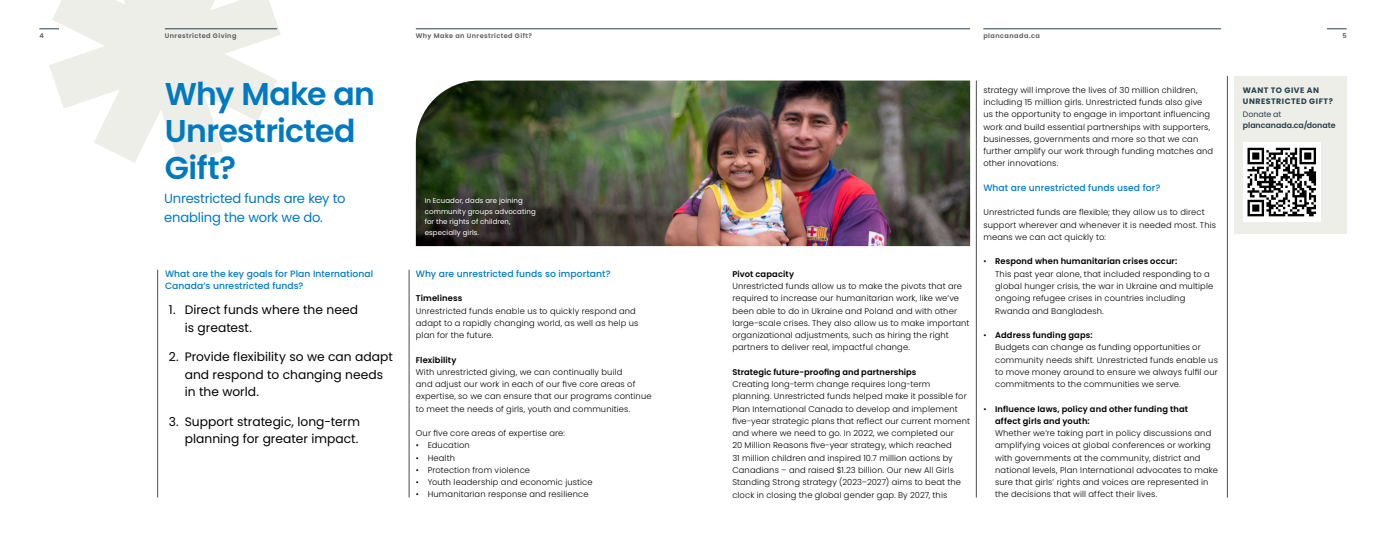
<style>
.page{position:relative;width:1386px;height:536px;background:#fff}
.page>*{position:absolute;margin:0;border:0;box-sizing:border-box;transform-origin:0 0}
.t1{font:600 31.5px/36.8px "Poppins";letter-spacing:-.02em;color:#0079c1}
.t2{font:13.12px/18.4px "Poppins";letter-spacing:-.015em;color:#0079c1}
.t3{font:12.25px/17.5px "Poppins";letter-spacing:.005em;color:#000}
.t4{font:500 9.19px/12.2px "Poppins";letter-spacing:.005em;color:#0079c1}
.t5{font:300 8.31px/12.2px "Poppins";letter-spacing:.015em;color:#000}
.t6{font:600 8.31px/12.2px "Poppins";letter-spacing:.015em;color:#000}
.t7{font:700 7.88px/10.5px "Poppins";letter-spacing:.06em;color:#29404e}
.t8{font:600 7.88px "Poppins";letter-spacing:-.005em;color:#29404e}
.t9{font:7.88px "Poppins";letter-spacing:-.005em;color:#29404e}
.t10{font:7px/10.5px "Poppins";letter-spacing:.015em;color:#fff}
.t11{font:600 6.56px "Poppins";letter-spacing:.065em;color:#58595b}
.s1{font-weight:600}
.s2{font-weight:300}
</style>
<div class="page">
<svg style="left:49px;top:0;width:232px;height:166px;fill:#eeeee8"></svg>
<hr style="left:158px;top:270px;width:1px;height:227px;background:#4d4d4f">
<hr style="left:409px;top:270px;width:1px;height:227px;background:#4d4d4f">
<hr style="left:976px;top:80px;width:1px;height:417px;background:#4d4d4f">
<hr style="left:1227px;top:76px;width:1px;height:421px;background:#4d4d4f">
<img style="left:416px;top:80px;width:554px;height:166px">
<div style="left:1234px;top:77px;width:113px;height:157px;background:#eeeee8"></div>
<div style="left:1243px;top:142px;width:78px;height:79px;background:#fff"></div>
<svg style="left:1248px;top:148px;width:68px;height:68px"></svg>
<hr style="left:983px;top:29px;width:238px;height:1px;background:#29404e">
<svg style="left:1327px;top:29px;width:20px;height:1px"></svg>
<hr style="left:165px;top:29px;width:112px;height:1px;background:#29404e">
<svg style="left:39px;top:29px;width:20px;height:1px"></svg>
<hr style="left:416px;top:29px;width:554px;height:1px;background:#29404e">
<p class="t11" style="left:39px;top:32px;width:6px">4</p>
<p class="t11" style="left:165px;top:32px;width:73px">Unrestricted Giving</p>
<p class="t11" style="left:416px;top:32px;width:118px">Why Make an Unrestricted Gift?</p>
<p class="t11" style="left:983px;top:32px;width:58px">plancanada.ca</p>
<p class="t11" style="left:1342px;top:32px;width:6px">5</p>
<h1 class="t1" style="left:165px;top:76px;width:212px">Why Make an<br>Unrestricted<br>Gift?</h1>
<h2 class="t2" style="left:164px;top:189px;width:183px">Unrestricted funds are key to enabling the work we do.</h2>
<p class="t4" style="left:165px;top:267px;width:210px">What are the key goals for Plan International<br>Canada’s unrestricted funds?</p>
<h3 class="t3" style="left:185px;top:301px;width:175px;text-indent:-16px">1. Direct funds where the need is greatest.</h3>
<h3 class="t3" style="left:185px;top:348px;width:210px;text-indent:-16px">2. Provide flexibility so we can adapt and respond to changing needs in the world.</h3>
<h3 class="t3" style="left:169px;top:412px;width:193px;text-align:right">3. Support strategic, long-term planning for greater impact.</h3>
<p class="t10" style="left:425px;top:195px;width:113px">In Ecuador, dads are joining community groups advocating for the rights of children, especially girls.</p>
<p class="t4" style="left:416px;top:267px;width:196px">Why are unrestricted funds so important?</p>
<p class="t6" style="left:416px;top:292px;width:48px">Timeliness</p>
<p class="t5" style="left:416px;top:304px;width:224px">Unrestricted funds enable us to quickly respond and adapt to a rapidly changing world, as well as help us plan for the future.</p>
<p class="t6" style="left:416px;top:353px;width:42px">Flexibility</p>
<p class="t5" style="left:416px;top:366px;width:237px">With unrestricted giving, we can continually build<br>and adjust our work in each of our five core areas of expertise, so we can ensure that our programs continue to meet the needs of girls, youth and communities.</p>
<p class="t5" style="left:416px;top:427px;width:151px">Our five core areas of expertise are:</p>
<p class="t5" style="left:416px;top:439px;width:55px">• Education</p>
<p class="t5" style="left:416px;top:451px;width:41px">• Health</p>
<p class="t5" style="left:416px;top:464px;width:116px">• Protection from violence</p>
<p class="t5" style="left:416px;top:476px;width:178px">• Youth leadership and economic justice</p>
<p class="t5" style="left:416px;top:488px;width:174px">• Humanitarian response and resilience</p>
<p class="t6" style="left:732px;top:268px;width:63px">Pivot capacity</p>
<p class="t5" style="left:732px;top:280px;width:239px">Unrestricted funds allow us to make the pivots that are required to increase our humanitarian work, like we’ve been able to do in Ukraine and Poland and with other large-scale crises. They also allow us to make important organizational adjustments, such as hiring the right partners to deliver real, impactful change.</p>
<p class="t6" style="left:732px;top:366px;width:186px">Strategic future-proofing and partnerships</p>
<p class="t5" style="left:732px;top:378px;width:239px">Creating long-term change requires long-term planning. Unrestricted funds helped make it possible for Plan International Canada to develop and implement five-year strategic plans that reflect our current moment and where we need to go. In 2022, we completed our<br>20 Million Reasons five-year strategy, which reached<br>31 million children and inspired 10.7 million actions by Canadians – and raised $1.23 billion. Our new All Girls Standing Strong strategy (2023–2027) aims to beat the clock in closing the global gender gap. By 2027, this</p>
<p class="t5" style="left:983px;top:84px;width:231px">strategy will improve the lives of 30 million children, including 15 million girls. Unrestricted funds also give us the opportunity to engage in important influencing work and build essential partnerships with supporters, businesses, governments and more so that we can further amplify our work through funding matches and other innovations.</p>
<p class="t4" style="left:983px;top:181px;width:178px">What are unrestricted funds used for?</p>
<p class="t5" style="left:983px;top:206px;width:234px">Unrestricted funds are flexible; they allow us to direct support wherever and whenever it is needed most. This means we can act quickly to:</p>
<p class="t5" style="left:995px;top:255px;width:220px;text-indent:-12px">• <span class="s1">Respond when humanitarian crises occur:<br></span>This past year alone, that included responding to a global hunger crisis, the war in Ukraine and multiple ongoing refugee crises in countries including Rwanda and Bangladesh.</p>
<p class="t5" style="left:995px;top:329px;width:224px;text-indent:-12px">• <span class="s1">Address funding gaps:<br></span>Budgets can change as funding opportunities or community needs shift. Unrestricted funds enable us to move money around to ensure we always fulfil our commitments to the communities we serve.</p>
<p class="t6" style="left:995px;top:402px;width:194px;text-indent:-12px"><span class="s2">•</span> Influence laws, policy and other funding that affect girls and youth:</p>
<p class="t5" style="left:995px;top:427px;width:224px">Whether we’re taking part in policy discussions and amplifying voices at global conferences or working with governments at the community, district and national levels, Plan International advocates to make sure that girls’ rights and voices are represented in the decisions that will affect their lives.</p>
<p class="t7" style="left:1243px;top:85px;width:92px">WANT TO GIVE AN<br>UNRESTRICTED GIFT?</p>
<p class="t9" style="left:1243px;top:110px;width:40px">Donate at</p>
<p class="t8" style="left:1243px;top:120px;width:94px">plancanada.ca/donate</p>
</div>
